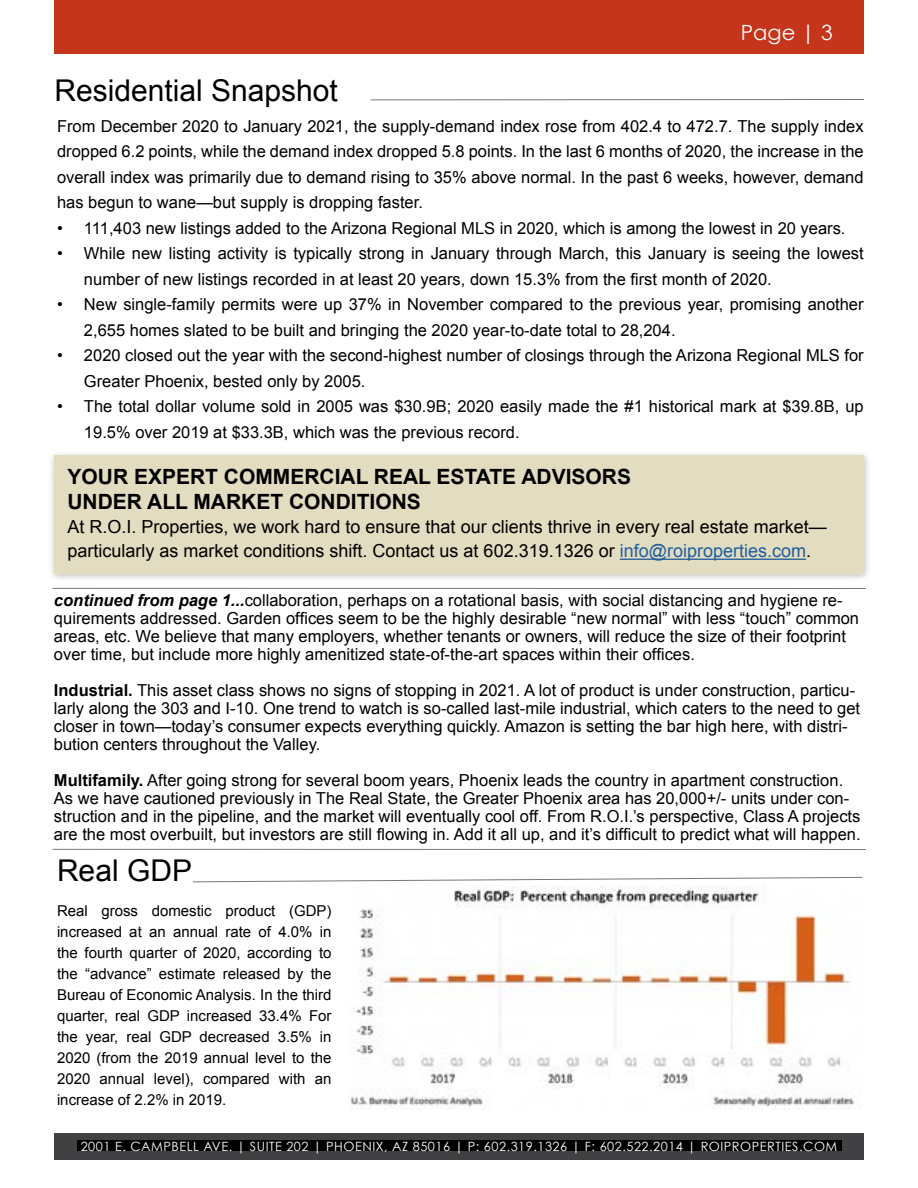
<style>
.page{position:relative;width:918px;height:1188px;background:#fff}
.page>*{position:absolute;margin:0;border:0;box-sizing:border-box;transform-origin:0 0}
.t1{font:30px "Arial";color:#000}
.t2{font:700 21px/25.2px "Arial";color:#000}
.t3{font:21px "Century Gothic";color:#fff}
.t4{font:18px/24px "Arial";color:#000}
.t5{font:16.5px/18px "Arial";color:#000}
.t6{font:15px/21px "Arial";color:#000;text-align:justify}
.t7{font:12.75px "Century Gothic";letter-spacing:.04em;color:#fff}
.s1{color:#215e9e}
.s2{font-weight:700;font-style:italic}
.s3{font-weight:700}
</style>
<div class="page">
<div style="left:54px;top:1133px;width:810px;height:27px;background:#414042"></div>
<div style="left:54px;top:0;width:810px;height:54px;background:#c5351c"></div>
<hr style="left:371px;top:99px;width:493px;height:1px;background:#77787b">
<div style="left:48px;top:450px;width:824px;height:132px;background:#000;opacity:.25"></div>
<div style="left:54px;top:455px;width:810px;height:119px;background:#e2dcc0"></div>
<hr style="left:620px;top:559px;width:186px;height:1px;background:#215e9e">
<svg style="left:192px;top:877px;width:671px;height:5px"></svg>
<div style="left:77px;top:1141px;width:764px;height:10px;background:#000"></div>
<img style="left:351px;top:885px;width:503px;height:224px">
<hr style="left:53px;top:588px;width:813px;height:1px;background:#77787b">
<hr style="left:53px;top:849px;width:813px;height:1px;background:#77787b">
<h1 class="t1" style="left:54px;top:71px;width:285px">Residential Snapshot</h1>
<p class="t3" style="left:741px;top:20px;width:93px">Page | 3</p>
<p class="t5" style="left:57px;top:113px;width:808px;line-height:25.5px;text-align:justify">From December 2020 to January 2021, the supply-demand index rose from 402.4 to 472.7. The supply index dropped 6.2 points, while the demand index dropped 5.8 points. In the last 6 months of 2020, the increase in the overall index was primarily due to demand rising to 35% above normal. In the past 6 weeks, however, demand has begun to wane—but supply is dropping faster.</p>
<p class="t5" style="left:57px;top:219px;width:790px">• 111,403 new listings added to the Arizona Regional MLS in 2020, which is among the lowest in 20 years.</p>
<p class="t5" style="left:84px;top:241px;width:781px;line-height:25.5px;text-indent:-27px">• While new listing activity is typically strong in January through March, this January is seeing the lowest number of new listings recorded in at least 20 years, down 15.3% from the first month of 2020.</p>
<p class="t5" style="left:84px;top:292px;width:781px;line-height:25.5px;text-indent:-27px">• New single-family permits were up 37% in November compared to the previous year, promising another<br>2,655 homes slated to be built and bringing the 2020 year-to-date total to 28,204.</p>
<p class="t5" style="left:84px;top:343px;width:781px;line-height:25.5px;text-indent:-27px">• 2020 closed out the year with the second-highest number of closings through the Arizona Regional MLS for<br>Greater Phoenix, bested only by 2005.</p>
<p class="t5" style="left:84px;top:394px;width:781px;line-height:25.5px;text-indent:-27px">• The total dollar volume sold in 2005 was $30.9B; 2020 easily made the #1 historical mark at $39.8B, up<br>19.5% over 2019 at $33.3B, which was the previous record.</p>
<p class="t2" style="left:68px;top:465px;width:565px">YOUR EXPERT COMMERCIAL REAL ESTATE ADVISORS<br>UNDER ALL MARKET CONDITIONS</p>
<p class="t4" style="left:68px;top:515px;width:761px">At R.O.I. Properties, we work hard to ensure that our clients thrive in every real estate market— particularly as market conditions shift. Contact us at 602.319.1326 or <span class="s1">info@roiproperties.com</span>.</p>
<p class="t5" style="left:54px;top:591px;width:807px"><span class="s2">continued from page 1...</span>collaboration, perhaps on a rotational basis, with social distancing and hygiene re&shy;quirements addressed. Garden offices seem to be the highly desirable “new normal” with less “touch” common areas, etc. We believe that many employers, whether tenants or owners, will reduce the size of their footprint over time, but include more highly amenitized state-of-the-art spaces within their offices.</p>
<p class="t5" style="left:54px;top:681px;width:808px"><span class="s3">Industrial.</span> This asset class shows no signs of stopping in 2021. A lot of product is under construction, particu&shy;larly along the 303 and I-10. One trend to watch is so-called last-mile industrial, which caters to the need to get closer in town—today’s consumer expects everything quickly. Amazon is setting the bar high here, with distri&shy;bution centers throughout the Valley.</p>
<p class="t5" style="left:54px;top:771px;width:808px"><span class="s3">Multifamily.</span> After going strong for several boom years, Phoenix leads the country in apartment construction.<br>As we have cautioned previously in The Real State, the Greater Phoenix area has 20,000+/- units under con&shy;struction and in the pipeline, and the market will eventually cool off. From R.O.I.’s perspective, Class A projects are the most overbuilt, but investors are still flowing in. Add it all up, and it’s difficult to predict what will happen.</p>
<h1 class="t1" style="left:57px;top:851px;width:137px">Real GDP</h1>
<p class="t6" style="left:57px;top:900px;width:276px">Real gross domestic product (GDP) increased at an annual rate of 4.0% in the fourth quarter of 2020, according to the “advance” estimate released by the Bureau of Economic Analysis. In the third quarter, real GDP increased 33.4% For the year, real GDP decreased 3.5% in 2020 (from the 2019 annual level to the 2020 annual level), compared with an increase of 2.2% in 2019.</p>
<p class="t7" style="left:81px;top:1138px;width:758px">2001 E. CAMPBELL AVE. | SUITE 202 | PHOENIX, AZ 85016 | P: 602.319.1326 | F: 602.522.2014 | ROIPROPERTIES.COM</p>
</div>
